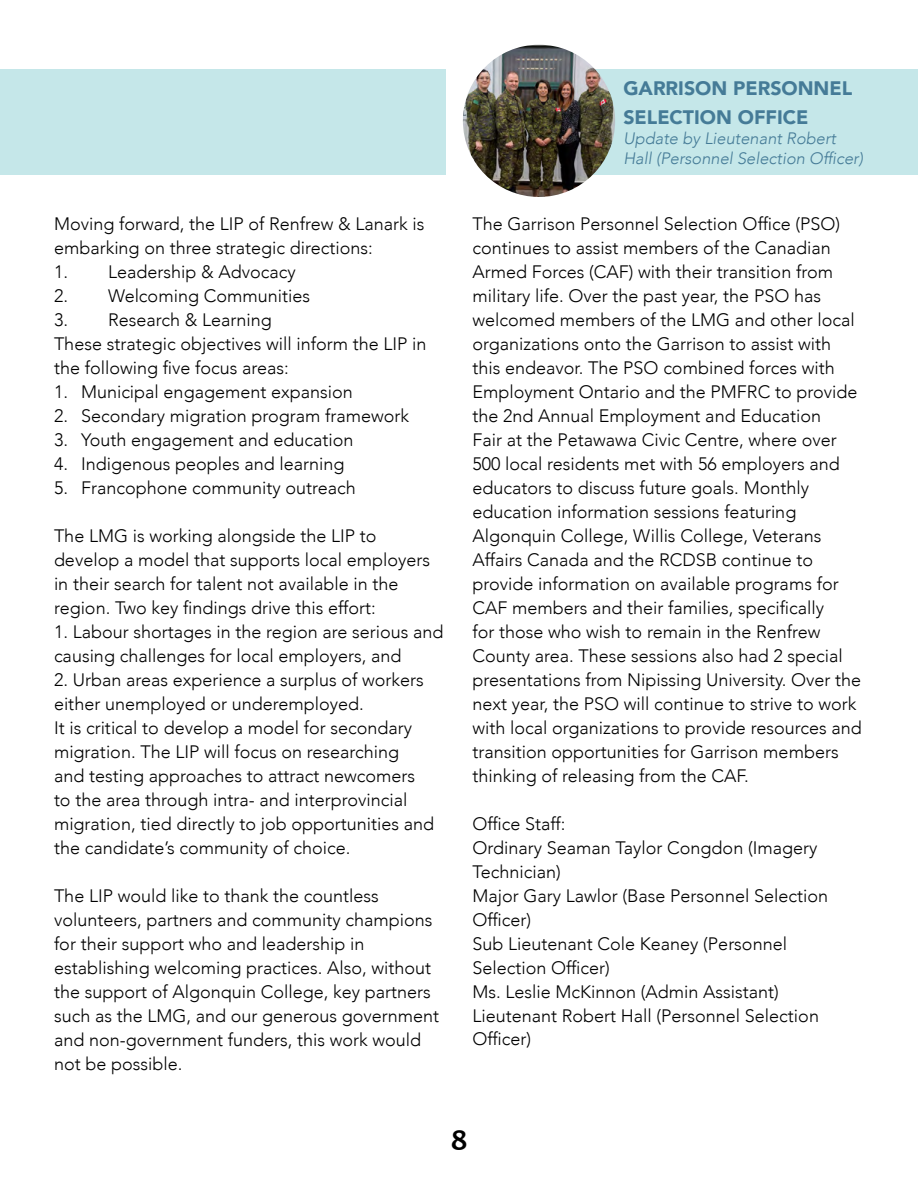
<style>
.page{position:relative;width:918px;height:1188px;background:#fff}
.page>*{position:absolute;margin:0;border:0;box-sizing:border-box;transform-origin:0 0}
.t1{font:700 27px "Lucida Grande";color:#000}
.t2{font:900 19.5px/28.8px "Avenir";color:#457b97}
.t3{font:300 18px/24px "Avenir";color:#000}
.t4{font:italic 300 16.5px/19.8px "Avenir";color:#457b97}
</style>
<div class="page">
<div style="left:495px;top:70px;width:423px;height:105px;background:#c5e7e9"></div>
<img style="left:463px;top:45px;width:152px;height:152px;border-radius:76px">
<div style="left:0;top:70px;width:446px;height:105px;background:#c5e7e9"></div>
<p class="t3" style="left:54px;top:212px;width:372px">Moving forward, the LIP of Renfrew &amp; Lanark is embarking on three strategic directions:</p>
<p class="t3" style="left:54px;top:259px;width:243px">1. Leadership &amp; Advocacy</p>
<p class="t3" style="left:54px;top:283px;width:258px">2. Welcoming Communities</p>
<p class="t3" style="left:54px;top:307px;width:374px">3. Research &amp; Learning<br>These strategic objectives will inform the LIP in the following five focus areas:</p>
<p class="t3" style="left:54px;top:379px;width:300px">1. Municipal engagement expansion</p>
<p class="t3" style="left:54px;top:403px;width:357px">2. Secondary migration program framework</p>
<p class="t3" style="left:54px;top:427px;width:301px">3. Youth engagement and education</p>
<p class="t3" style="left:54px;top:451px;width:292px">4. Indigenous peoples and learning</p>
<p class="t3" style="left:54px;top:475px;width:303px">5. Francophone community outreach</p>
<p class="t3" style="left:54px;top:523px;width:378px">The LMG is working alongside the LIP to develop a model that supports local employers in their search for talent not available in the region. Two key findings drive this effort:</p>
<p class="t3" style="left:54px;top:619px;width:391px">1. Labour shortages in the region are serious and causing challenges for local employers, and</p>
<p class="t3" style="left:54px;top:667px;width:382px">2. Urban areas experience a surplus of workers either unemployed or underemployed.<br>It is critical to develop a model for secondary migration. The LIP will focus on researching<br>and testing approaches to attract newcomers to the area through intra- and interprovincial migration, tied directly to job opportunities and the candidate’s community of choice.</p>
<p class="t3" style="left:54px;top:883px;width:387px">The LIP would like to thank the countless volunteers, partners and community champions for their support who and leadership in establishing welcoming practices. Also, without the support of Algonquin College, key partners such as the LMG, and our generous government and non-government funders, this work would not be possible.</p>
<p class="t2" style="left:623px;top:73px;width:230px">GARRISON PERSONNEL<br>SELECTION OFFICE</p>
<p class="t4" style="left:623px;top:128px;width:241px">Update by Lieutenant Robert<br>Hall (Personnel Selection Officer)</p>
<p class="t3" style="left:472px;top:212px;width:391px">The Garrison Personnel Selection Office (PSO) continues to assist members of the Canadian Armed Forces (CAF) with their transition from military life. Over the past year, the PSO has welcomed members of the LMG and other local organizations onto the Garrison to assist with this endeavor. The PSO combined forces with Employment Ontario and the PMFRC to provide the 2nd Annual Employment and Education<br>Fair at the Petawawa Civic Centre, where over 500 local residents met with 56 employers and educators to discuss future goals. Monthly education information sessions featuring Algonquin College, Willis College, Veterans Affairs Canada and the RCDSB continue to provide information on available programs for CAF members and their families, specifically<br>for those who wish to remain in the Renfrew County area. These sessions also had 2 special presentations from Nipissing University. Over the next year, the PSO will continue to strive to work with local organizations to provide resources and transition opportunities for Garrison members thinking of releasing from the CAF.</p>
<p class="t3" style="left:472px;top:811px;width:357px">Office Staff:<br>Ordinary Seaman Taylor Congdon (Imagery<br>Technician)<br>Major Gary Lawlor (Base Personnel Selection<br>Officer)<br>Sub Lieutenant Cole Keaney (Personnel<br>Selection Officer)<br>Ms. Leslie McKinnon (Admin Assistant)<br>Lieutenant Robert Hall (Personnel Selection<br>Officer)</p>
<h1 class="t1" style="left:450px;top:1118px;width:19px">8</h1>
</div>
